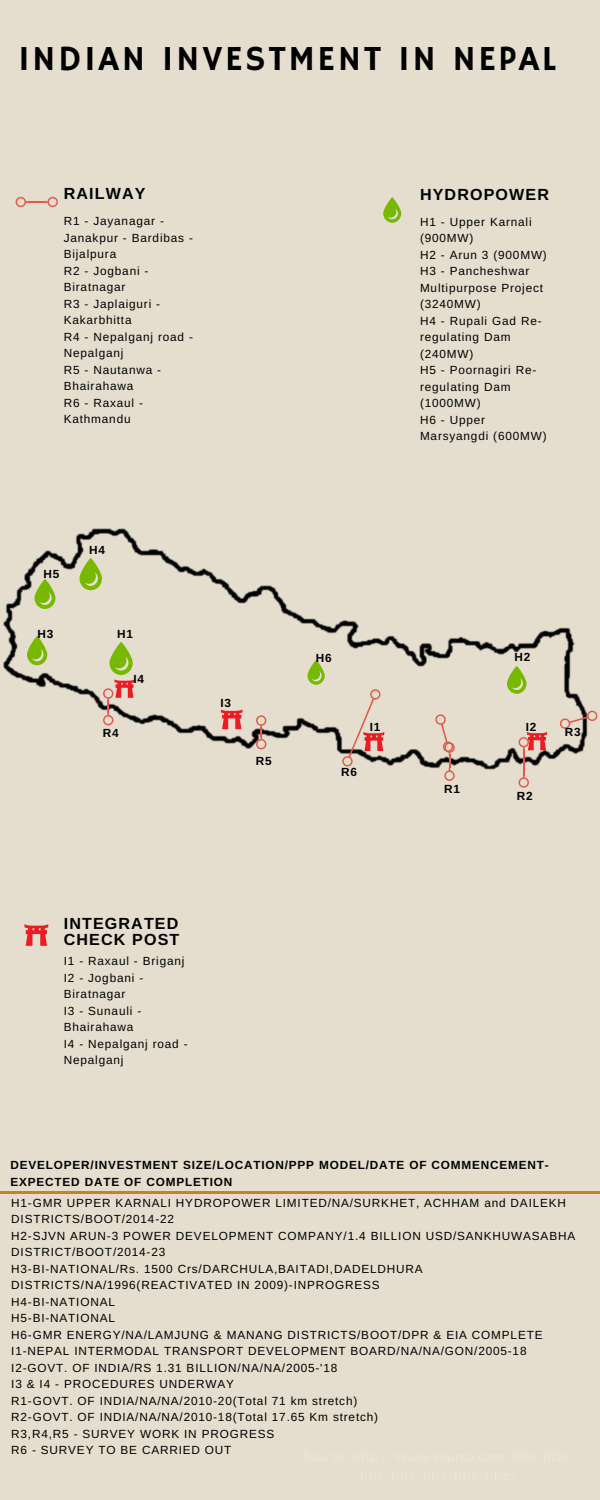
<style>
.page{position:relative;width:600px;height:1500px;background:#e5decf}
.page>*{position:absolute;margin:0;border:0;box-sizing:border-box;transform-origin:0 0}
.t1{font:35.4px "Hammersmith One";letter-spacing:.07em;color:#000}
.t2{font:700 16.1px/16.5px "Arimo";letter-spacing:.07em;color:#000}
.t3{font:11.8px/16.5px "Arimo";letter-spacing:.07em;color:#000}
.t4{font:700 11.8px/16.5px "Arimo";letter-spacing:.07em;color:#000}
</style>
<div class="page">
<svg style="left:383px;top:197px;width:18px;height:26px"></svg>
<hr style="left:0;top:1191px;width:600px;height:3px;background:#bf852e">
<svg style="left:25px;top:924px;width:23px;height:22px"></svg>
<img style="left:3px;top:528px;width:585px;height:256px">
<svg style="left:559px;top:709px;width:39px;height:21px"></svg>
<hr style="left:523px;top:749px;width:2px;height:26px;background:#e05a47">
<svg style="left:519px;top:732px;width:28px;height:18px"></svg>
<svg style="left:519px;top:775px;width:10px;height:13px"></svg>
<svg style="left:16px;top:197px;width:42px;height:10px"></svg>
<svg style="left:22px;top:636px;width:114px;height:100px"></svg>
<svg style="left:256px;top:715px;width:10px;height:34px"></svg>
<svg style="left:341px;top:688px;width:43px;height:80px"></svg>
<svg style="left:434px;top:713px;width:21px;height:68px"></svg>
<h1 class="t1" style="left:18px;top:38px;width:540px">INDIAN INVESTMENT IN NEPAL</h1>
<h2 class="t2" style="left:64px;top:185px;width:83px">RAILWAY</h2>
<p class="t3" style="left:64px;top:213px;width:131px">R1 - Jayanagar -<br>Janakpur - Bardibas -<br>Bijalpura<br>R2 - Jogbani -<br>Biratnagar<br>R3 - Japlaiguri -<br>Kakarbhitta<br>R4 - Nepalganj road -<br>Nepalganj<br>R5 - Nautanwa -<br>Bhairahawa<br>R6 - Raxaul -<br>Kathmandu</p>
<p class="t4" style="left:44px;top:566px;width:17px">H5</p>
<p class="t4" style="left:38px;top:625px;width:17px">H3</p>
<p class="t4" style="left:89px;top:541px;width:17px">H4</p>
<p class="t4" style="left:117px;top:625px;width:17px">H1</p>
<p class="t4" style="left:134px;top:671px;width:12px">I4</p>
<p class="t4" style="left:220px;top:694px;width:12px">I3</p>
<p class="t4" style="left:316px;top:649px;width:17px">H6</p>
<h2 class="t2" style="left:420px;top:186px;width:131px">HYDROPOWER</h2>
<p class="t3" style="left:420px;top:213px;width:128px">H1 - Upper Karnali (900MW)<br>H2 - Arun 3 (900MW)<br>H3 - Pancheshwar<br>Multipurpose Project (3240MW)<br>H4 - Rupali Gad Re&shy;regulating Dam (240MW)<br>H5 - Poornagiri Re&shy;regulating Dam (1000MW)<br>H6 - Upper<br>Marsyangdi (600MW)</p>
<p class="t4" style="left:514px;top:648px;width:17px">H2</p>
<p class="t4" style="left:370px;top:719px;width:12px">I1</p>
<p class="t4" style="left:526px;top:719px;width:12px">I2</p>
<p class="t4" style="left:103px;top:725px;width:17px">R4</p>
<p class="t4" style="left:565px;top:723px;width:17px">R3</p>
<p class="t4" style="left:256px;top:753px;width:17px">R5</p>
<p class="t4" style="left:341px;top:764px;width:17px">R6</p>
<h2 class="t2" style="left:64px;top:915px;width:117px">INTEGRATED<br>CHECK POST</h2>
<p class="t3" style="left:64px;top:953px;width:125px">I1 - Raxaul - Briganj<br>I2 - Jogbani -<br>Biratnagar<br>I3 - Sunauli -<br>Bhairahawa<br>I4 - Nepalganj road -<br>Nepalganj</p>
<p class="t4" style="left:444px;top:780px;width:17px">R1</p>
<p class="t4" style="left:517px;top:787px;width:17px">R2</p>
<p class="t4" style="left:10px;top:1157px;width:540px">DEVELOPER/INVESTMENT SIZE/LOCATION/PPP MODEL/DATE OF COMMENCEMENT-<br>EXPECTED DATE OF COMPLETION</p>
<p class="t3" style="left:11px;top:1194px;width:565px">H1-GMR UPPER KARNALI HYDROPOWER LIMITED/NA/SURKHET, ACHHAM and DAILEKH DISTRICTS/BOOT/2014-22<br>H2-SJVN ARUN-3 POWER DEVELOPMENT COMPANY/1.4 BILLION USD/SANKHUWASABHA DISTRICT/BOOT/2014-23<br>H3-BI-NATIONAL/Rs. 1500 Crs/DARCHULA,BAITADI,DADELDHURA DISTRICTS/NA/1996(REACTIVATED IN 2009)-INPROGRESS<br>H4-BI-NATIONAL<br>H5-BI-NATIONAL<br>H6-GMR ENERGY/NA/LAMJUNG &amp; MANANG DISTRICTS/BOOT/DPR &amp; EIA COMPLETE I1-NEPAL INTERMODAL TRANSPORT DEVELOPMENT BOARD/NA/NA/GON/2005-18<br>I2-GOVT. OF INDIA/RS 1.31 BILLION/NA/NA/2005-'18<br>I3 &amp; I4 - PROCEDURES UNDERWAY<br>R1-GOVT. OF INDIA/NA/NA/2010-20(Total 71 km stretch)<br>R2-GOVT. OF INDIA/NA/NA/2010-18(Total 17.65 Km stretch)<br>R3,R4,R5 - SURVEY WORK IN PROGRESS<br>R6 - SURVEY TO BE CARRIED OUT</p>
</div>
